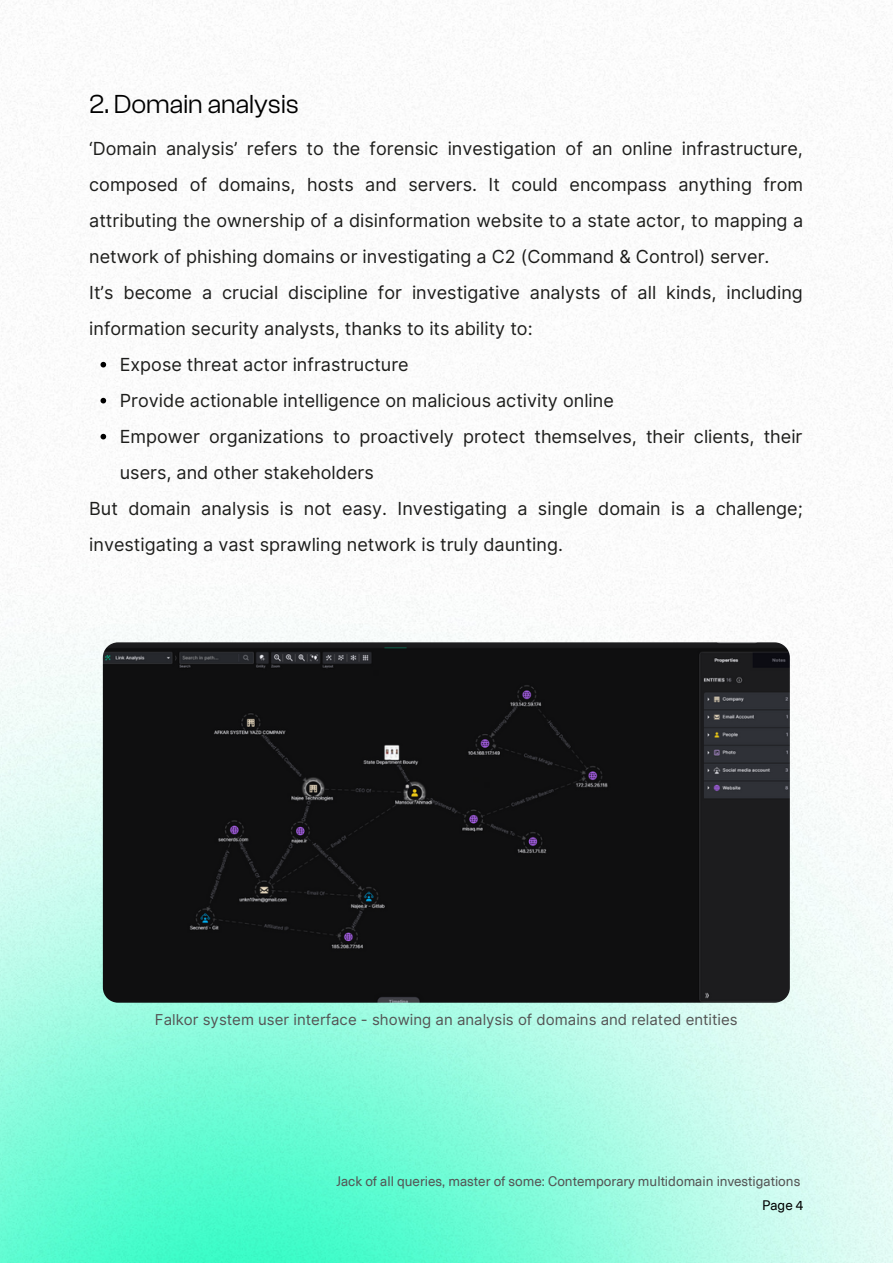
<style>
.page{position:relative;width:893px;height:1264px;background:#fff}
.page>*{position:absolute;margin:0;border:0;box-sizing:border-box;transform-origin:0 0}
.t1{font:27px "Clash Grotesk";color:#000}
.t2{font:18px/36px "Inter";color:#1d1d1b}
.t3{font:15px "Inter";color:#545454}
.t4{font:13.5px "Neue Haas Unica Pro";color:#545454}
.t5{font:13.5px "Neue Haas Unica Pro";color:#000}
</style>
<div class="page">
<img style="left:0;top:0;width:892px;height:1262px">
<img style="left:103px;top:642px;width:686px;height:360px;border-radius:15px">
<svg style="left:100px;top:362px;width:6px;height:5px"></svg>
<svg style="left:100px;top:398px;width:6px;height:5px"></svg>
<svg style="left:100px;top:434px;width:6px;height:5px"></svg>
<h1 class="t1" style="left:89px;top:89px;width:211px">2. Domain analysis</h1>
<p class="t2" style="left:89px;top:130px;width:715px">‘Domain analysis’ refers to the forensic investigation of an online infrastructure, composed of domains, hosts and servers. It could encompass anything from attributing the ownership of a disinformation website to a state actor, to mapping a network of phishing domains or investigating a C2 (Command &amp; Control) server.<br>It’s become a crucial discipline for investigative analysts of all kinds, including information security analysts, thanks to its ability to:</p>
<p class="t2" style="left:120px;top:346px;width:684px">Expose threat actor infrastructure<br>Provide actionable intelligence on malicious activity online<br>Empower organizations to proactively protect themselves, their clients, their users, and other stakeholders</p>
<p class="t2" style="left:89px;top:490px;width:714px">But domain analysis is not easy. Investigating a single domain is a challenge; investigating a vast sprawling network is truly daunting.</p>
<p class="t3" style="left:155px;top:1010px;width:584px">Falkor system user interface - showing an analysis of domains and related entities</p>
<p class="t4" style="left:336px;top:1170px;width:465px">Jack of all queries, master of some: Contemporary multidomain investigations</p>
<p class="t5" style="left:762px;top:1194px;width:43px">Page 4</p>
</div>
